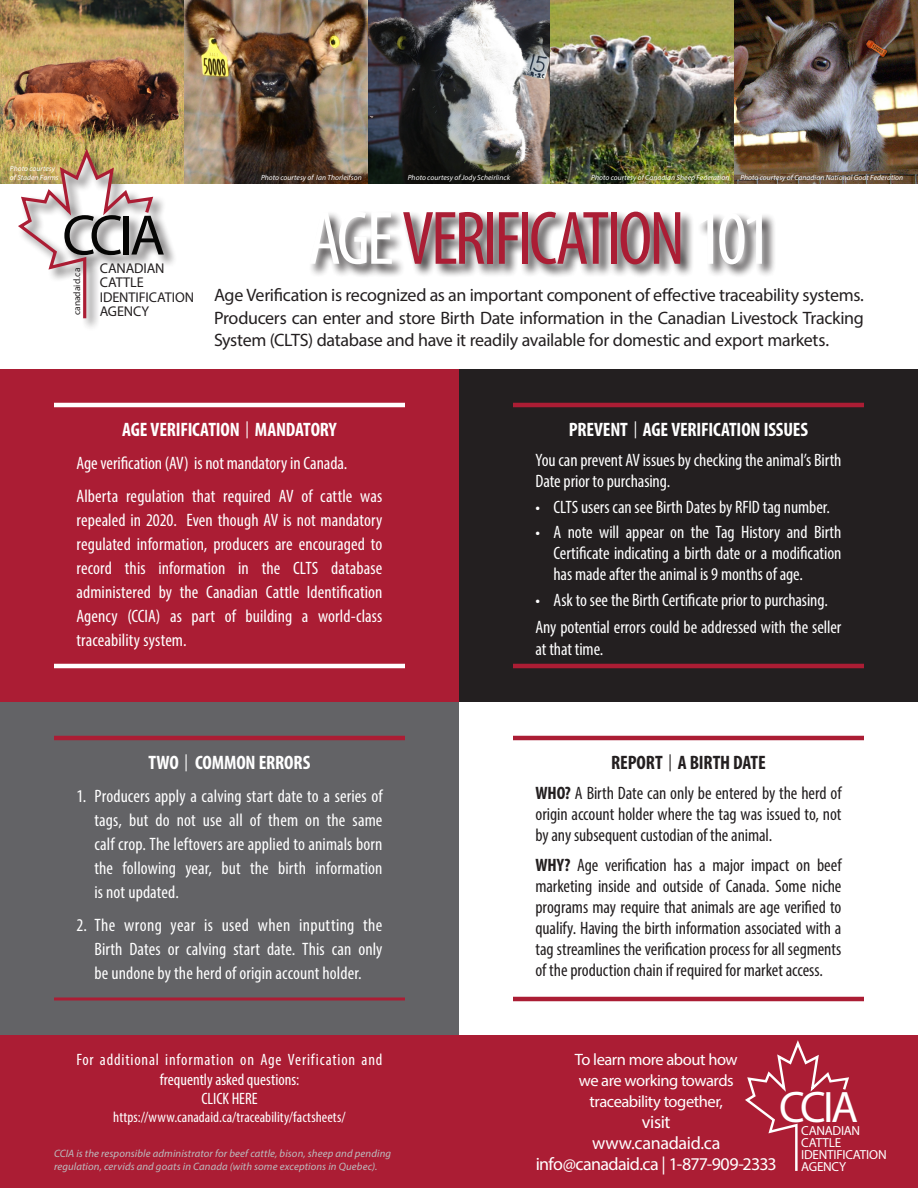
<style>
.page{position:relative;width:918px;height:1188px;background:#fff}
.page>*{position:absolute;margin:0;border:0;box-sizing:border-box;transform-origin:0 0}
.t1{font:condensed 76.5px "Myriad Pro";letter-spacing:-.045em;color:#ab1d34}
.t2{font:57.45px "Myriad Pro";color:#050504}
.t3{font:44.25px "Myriad Pro";color:#fff}
.t4{font:700 condensed 19.5px "Myriad Pro";letter-spacing:-.01em;color:#fff}
.t5{font:700 condensed 19.5px "Myriad Pro";letter-spacing:-.01em;color:#231f20}
.t6{font:condensed 18px/24px "Myriad Pro";color:#fff}
.t7{font:condensed 18px/21px "Myriad Pro";letter-spacing:-.005em;color:#231f20;text-align:justify}
.t8{font:18px/22.5px "Myriad Pro";letter-spacing:-.02em;color:#231f20;text-align:justify}
.t9{font:18px "Myriad Pro";letter-spacing:-.03em;color:#fff}
.t10{font:condensed 18px "Myriad Pro";letter-spacing:.02em;color:#fff}
.t11{font:16.5px "Myriad Pro";letter-spacing:-.03em;color:#fff}
.t12{font:condensed 16.5px "Myriad Pro";letter-spacing:.045em;color:#fff}
.t13{font:condensed 16.5px "Myriad Pro";color:#fff}
.t14{font:condensed 16.5px "Myriad Pro";letter-spacing:-.005em;color:#fff}
.t15{font:condensed 15px "Myriad Pro";letter-spacing:.005em;color:#fff}
.t16{font:14.25px "Myriad Pro";letter-spacing:-.005em;color:#231f20}
.t17{font:13.05px/11.7px "Myriad Pro";letter-spacing:-.02em;color:#fff}
.t18{font:italic 10.65px/13.4px "Myriad Pro";letter-spacing:.01em;color:#bcbdc0}
.t19{font:9.45px "Myriad Pro";letter-spacing:.005em;color:#231f20}
.t20{font:italic 7.5px/9px "Myriad Pro";letter-spacing:.01em;color:#fff}
.s1{color:#fff}
.s2{font-family:"Calibri";font-weight:300;font-stretch:normal}
.s3{font-weight:700}
</style>
<div class="page">
<img style="left:0;top:0;width:918px;height:184px">
<div style="left:0;top:369px;width:459px;height:333px;background:#ab1d34"></div>
<div style="left:0;top:1035px;width:918px;height:153px;background:#ab1d34"></div>
<hr style="left:513px;top:736px;width:351px;height:4px;background:#ab1d34">
<hr style="left:513px;top:997px;width:351px;height:4px;background:#ab1d34">
<svg style="left:745px;top:1040px;width:104px;height:131px"></svg>
<div style="left:459px;top:369px;width:459px;height:333px;background:#231f20"></div>
<div style="left:0;top:702px;width:459px;height:333px;background:#636366"></div>
<hr style="left:54px;top:736px;width:351px;height:4px;background:#ab1d34">
<hr style="left:54px;top:998px;width:351px;height:2px;background:#ab1d34">
<hr style="left:513px;top:403px;width:351px;height:4px;background:#ab1d34">
<hr style="left:513px;top:664px;width:351px;height:4px;background:#ab1d34">
<hr style="left:54px;top:403px;width:351px;height:4px;background:#fff">
<hr style="left:54px;top:664px;width:351px;height:4px;background:#fff">
<div style="left:17px;top:148px;width:161px;height:184px;background:#231f20;opacity:.75"></div>
<svg style="left:18px;top:149px;width:138px;height:169px"></svg>
<div style="left:309px;top:210px;width:468px;height:69px;background:#231f20;opacity:.95"></div>
<p class="t20" style="left:10px;top:164px;width:50px">Photo courtesy of Staden Farms</p>
<p class="t20" style="left:261px;top:173px;width:102px">Photo courtesy of Ian Thorleifson</p>
<p class="t20" style="left:591px;top:173px;width:140px">Photo courtesy of Canadian Sheep Federation</p>
<p class="t20" style="left:408px;top:173px;width:104px">Photo courtesy of Jody Scheirlinck</p>
<p class="t20" style="left:740px;top:173px;width:164px">Photo courtesy of Canadian National Goat Federation</p>
<p class="t2" style="left:62px;top:200px;width:104px">CCIA</p>
<p class="t16" style="left:100px;top:260px;width:66px">CANADIAN</p>
<p class="t16" style="left:100px;top:274px;width:46px">CATTLE</p>
<p class="t16" style="left:100px;top:288px;width:96px">IDENTIFICATION</p>
<p class="t19" style="left:71px;top:315px;width:49px;rotate:-90deg">canadaid.ca</p>
<p class="t16" style="left:100px;top:302px;width:51px">AGENCY</p>
<p class="t1" style="left:308px;top:192px;width:465px"><span class="s1">AGE</span> VERIFICATION <span class="s1">101</span></p>
<p class="t8" style="left:214px;top:283px;width:651px">Age Verification is recognized as an important component of effective traceability systems.<br>Producers can enter and store Birth Date information in the Canadian Livestock Tracking System (CLTS) database and have it readily available for domestic and export markets.</p>
<p class="t4" style="left:122px;top:418px;width:216px">AGE VERIFICATION <span class="s2">|</span> MANDATORY</p>
<p class="t6" style="left:76px;top:451px;width:272px">Age verification (AV) is not mandatory in Canada.</p>
<p class="t6" style="left:76px;top:484px;width:307px;text-align:justify">Alberta regulation that required AV of cattle was repealed in 2020. Even though AV is not mandatory regulated information, producers are encouraged to record this information in the CLTS database administered by the Canadian Cattle Identification Agency (CCIA) as part of building a world-class traceability system.</p>
<p class="t4" style="left:149px;top:751px;width:163px">TWO <span class="s2">|</span> COMMON ERRORS</p>
<p class="t6" style="left:76px;top:784px;width:307px">1. Producers apply a calving start date to a series of</p>
<p class="t6" style="left:94px;top:808px;width:290px">tags, but do not use all of them on the same</p>
<p class="t6" style="left:94px;top:832px;width:289px">calf crop. The leftovers are applied to animals born the following year, but the birth information</p>
<p class="t6" style="left:94px;top:880px;width:86px">is not updated.</p>
<p class="t10" style="left:76px;top:915px;width:307px">2. The wrong year is used when inputting the</p>
<p class="t6" style="left:94px;top:937px;width:290px">Birth Dates or calving start date. This can only</p>
<p class="t6" style="left:94px;top:961px;width:269px">be undone by the herd of origin account holder.</p>
<p class="t12" style="left:76px;top:1050px;width:307px">For additional information on Age Verification and</p>
<p class="t13" style="left:160px;top:1069px;width:141px">frequently asked questions:</p>
<p class="t14" style="left:201px;top:1089px;width:58px">CLICK HERE</p>
<p class="t15" style="left:113px;top:1108px;width:234px">https://www.canadaid.ca/traceability/factsheets/</p>
<p class="t18" style="left:54px;top:1146px;width:339px">CCIA is the responsible administrator for beef cattle, bison, sheep and pending regulation, cervids and goats in Canada (with some exceptions in Quebec).</p>
<p class="t4" style="left:569px;top:418px;width:241px">PREVENT <span class="s2">|</span> AGE VERIFICATION ISSUES</p>
<p class="t6" style="left:536px;top:450px;width:308px;line-height:21px">You can prevent AV issues by checking the animal’s Birth<br>Date prior to purchasing.</p>
<p class="t6" style="left:536px;top:495px;width:296px">• CLTS users can see Birth Dates by RFID tag number.</p>
<p class="t6" style="left:536px;top:520px;width:307px">• A note will appear on the Tag History and Birth</p>
<p class="t6" style="left:554px;top:541px;width:289px">Certificate indicating a birth date or a modification</p>
<p class="t6" style="left:554px;top:562px;width:251px">has made after the animal is 9 months of age.</p>
<p class="t6" style="left:536px;top:588px;width:294px">• Ask to see the Birth Certificate prior to purchasing.</p>
<p class="t6" style="left:536px;top:615px;width:307px;line-height:22.5px">Any potential errors could be addressed with the seller at that time.</p>
<p class="t5" style="left:611px;top:751px;width:156px">REPORT <span class="s2">|</span> A BIRTH DATE</p>
<p class="t7" style="left:536px;top:783px;width:308px"><span class="s3">WHO?</span> A Birth Date can only be entered by the herd of origin account holder where the tag was issued to, not by any subsequent custodian of the animal.</p>
<p class="t7" style="left:536px;top:855px;width:308px"><span class="s3">WHY?</span> Age verification has a major impact on beef marketing inside and outside of Canada. Some niche programs may require that animals are age verified to qualify. Having the birth information associated with a tag streamlines the verification process for all segments of the production chain if required for market access.</p>
<p class="t11" style="left:575px;top:1050px;width:164px">To learn more about how</p>
<p class="t11" style="left:579px;top:1071px;width:156px">we are working towards</p>
<p class="t11" style="left:590px;top:1092px;width:135px">traceability together,</p>
<p class="t9" style="left:642px;top:1111px;width:30px">visit</p>
<p class="t9" style="left:592px;top:1132px;width:130px">www.canadaid.ca</p>
<p class="t9" style="left:536px;top:1153px;width:242px">info@canadaid.ca | 1-877-909-2333</p>
<p class="t3" style="left:779px;top:1080px;width:81px">CCIA</p>
<p class="t17" style="left:801px;top:1125px;width:87px">CANADIAN<br>CATTLE<br>IDENTIFICATION<br>AGENCY</p>
</div>
